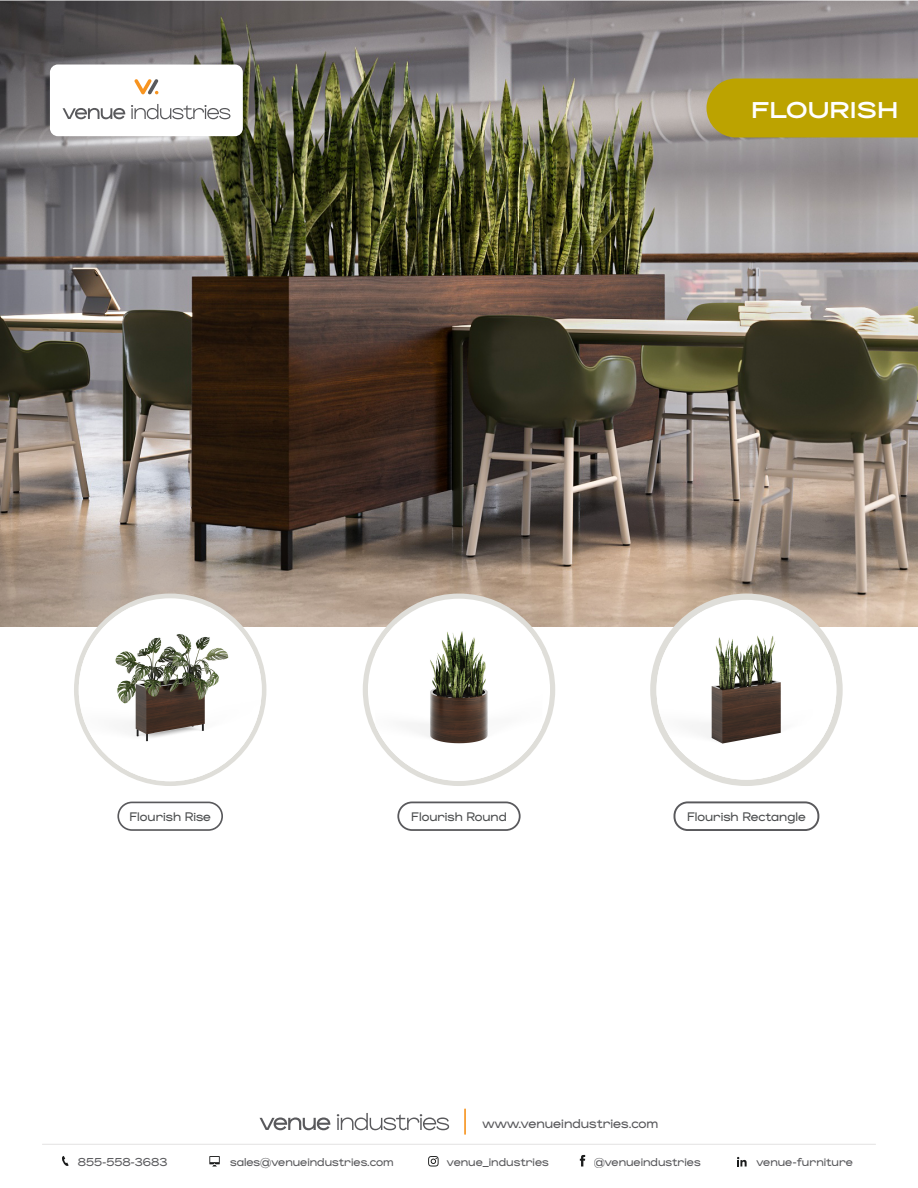
<style>
.page{position:relative;width:918px;height:1188px;background:#fff}
.page>*{position:absolute;margin:0;border:0;box-sizing:border-box;transform-origin:0 0}
.t1{font:500 expanded 24px "Zoom Pro";color:#fff}
.t2{font:13.5px "Zoom Pro";color:#59595c}
.t3{font:13.05px "Zoom Pro";color:#4b4d4e}
.t4{font:12px "Zoom Pro";color:#59595c}
</style>
<div class="page">
<img style="left:0;top:0;width:918px;height:627px">
<div style="left:706px;top:78px;width:212px;height:59px;background:#bca300"></div>
<div style="left:50px;top:65px;width:193px;height:71px;background:#fff;border-radius:8px"></div>
<svg style="left:63px;top:104px;width:167px;height:15px"></svg>
<svg style="left:134px;top:79px;width:24px;height:16px"></svg>
<svg style="left:580px;top:1155px;width:5px;height:12px"></svg>
<svg style="left:428px;top:1156px;width:11px;height:11px"></svg>
<svg style="left:737px;top:1157px;width:10px;height:10px"></svg>
<svg style="left:62px;top:1156px;width:7px;height:10px"></svg>
<svg style="left:209px;top:1156px;width:11px;height:11px"></svg>
<hr style="left:42px;top:1144px;width:834px;height:1px;background:#e8e7e7">
<hr style="left:464px;top:1108px;width:2px;height:27px;background:#f79420">
<svg style="left:260px;top:1117px;width:71px;height:13px"></svg>
<svg style="left:337px;top:1113px;width:112px;height:17px"></svg>
<svg style="left:74px;top:594px;width:192px;height:192px"></svg>
<img style="left:79px;top:607px;width:183px;height:174px">
<div style="left:117px;top:802px;width:106px;height:29px;border:2px solid #59595c;border-radius:14px"></div>
<div style="left:363px;top:594px;width:192px;height:192px;background:#dfded9;border-radius:50%"></div>
<div style="left:368px;top:599px;width:182px;height:182px;background:#fff;border-radius:91px"></div>
<img style="left:375px;top:624px;width:167px;height:157px">
<div style="left:397px;top:802px;width:124px;height:29px;border:2px solid #59595c;border-radius:14px"></div>
<svg style="left:650px;top:594px;width:193px;height:192px;fill:#dfded9"></svg>
<img style="left:657px;top:609px;width:179px;height:171px">
<div style="left:674px;top:801px;width:145px;height:30px;border:2px solid #59595c;border-radius:13px"></div>
<h1 class="t1" style="left:751px;top:95px;width:149px">FLOURISH</h1>
<p class="t3" style="left:130px;top:809px;width:83px">Flourish Rise</p>
<p class="t3" style="left:411px;top:809px;width:97px">Flourish Round</p>
<p class="t3" style="left:687px;top:809px;width:120px">Flourish Rectangle</p>
<p class="t2" style="left:483px;top:1116px;width:177px">www.venueindustries.com</p>
<p class="t4" style="left:78px;top:1155px;width:91px">855-558-3683</p>
<p class="t4" style="left:230px;top:1155px;width:165px">sales@venueindustries.com</p>
<p class="t4" style="left:447px;top:1155px;width:103px">venue_industries</p>
<p class="t4" style="left:594px;top:1155px;width:109px">@venueindustries</p>
<p class="t4" style="left:756px;top:1155px;width:98px">venue-furniture</p>
</div>
